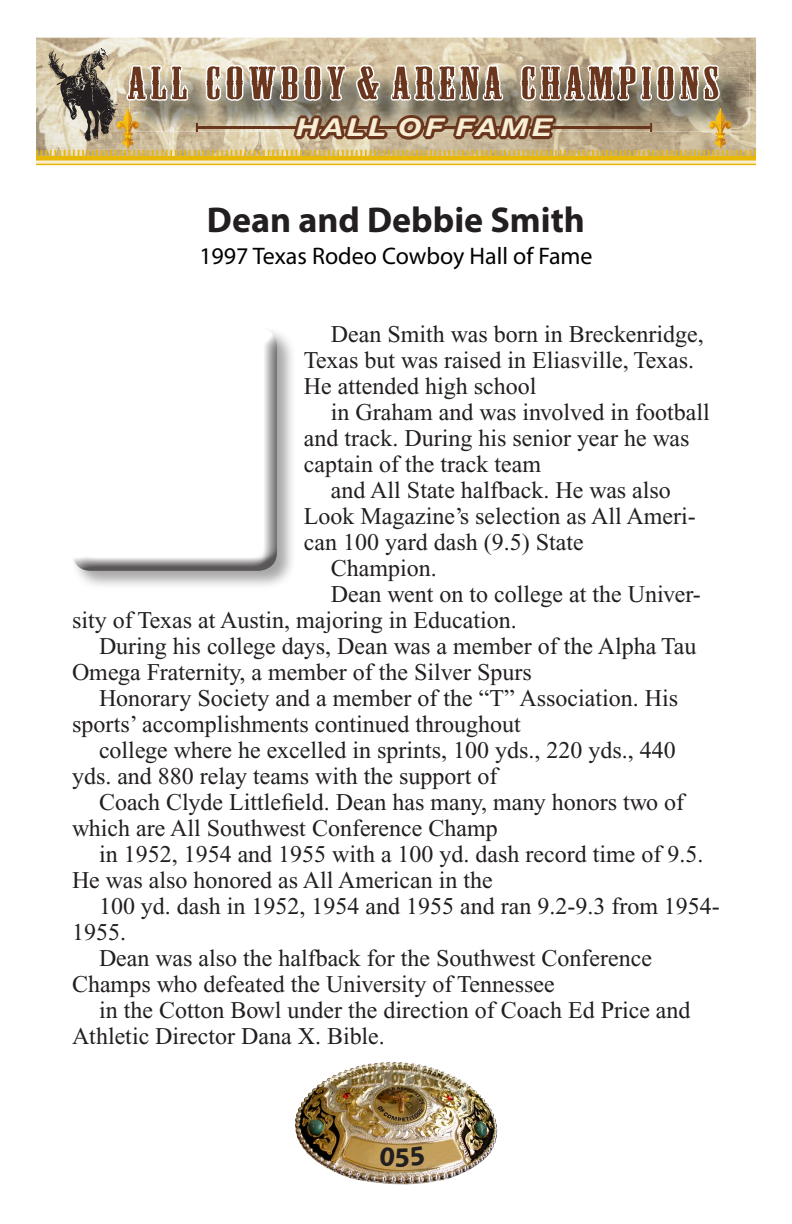
<style>
.page{position:relative;width:792px;height:1224px;background:#fff}
.page>*{position:absolute;margin:0;border:0;box-sizing:border-box;transform-origin:0 0}
.t1{font:43px "Mesquite";letter-spacing:.08em;color:#6a371e;scale:1.49 1}
.t2{font:700 36px "Myriad Pro";color:#231f20}
.t3{font:italic 700 24.8px "Helvetica Neue";letter-spacing:.13em;color:#f7eed5;scale:1.22 1}
.t4{font:24px/26px "Times New Roman";color:#231f20}
.t5{font:24px "Myriad Pro";color:#000}
.t6{font:700 24px "Myriad Pro";color:#231f20}
</style>
<div class="page">
<svg style="left:36px;top:37px;width:720px;height:129px;background:#c6b593"></svg>
<img style="left:47px;top:48px;width:70px;height:93px">
<img style="left:294px;top:1062px;width:197px;height:123px">
<div style="left:70px;top:326px;width:226px;height:265px;background:#231f20;opacity:.4"></div>
<div style="left:71px;top:331px;width:209px;height:242px;background:#231f20;opacity:.75"></div>
<svg style="left:380px;top:1146px;width:45px;height:21px"></svg>
<h1 class="t1" style="left:128px;top:61px;width:398px">ALL COWBOY&amp; ARENA CHAMPIONS</h1>
<p class="t3" style="left:297px;top:112px;width:211px">HALL OF FAME</p>
<h2 class="t2" style="left:207px;top:197px;width:380px">Dean and Debbie Smith</h2>
<p class="t5" style="left:199px;top:241px;width:395px">1997 Texas Rodeo Cowboy Hall of Fame</p>
<p class="t4" style="left:304px;top:321px;width:401px;text-indent:27px">Dean Smith was born in Breckenridge,<br>Texas but was raised in Eliasville, Texas.<br>He attended high school</p>
<p class="t4" style="left:331px;top:399px;width:380px">in Graham and was involved in football</p>
<p class="t4" style="left:304px;top:425px;width:387px">and track. During his senior year he was</p>
<p class="t4" style="left:304px;top:451px;width:239px">captain of the track team</p>
<p class="t4" style="left:331px;top:477px;width:342px">and All State halfback. He was also</p>
<p class="t4" style="left:304px;top:503px;width:393px">Look Magazine’s selection as All Ameri-</p>
<p class="t4" style="left:304px;top:529px;width:281px">can 100 yard dash (9.5) State</p>
<p class="t4" style="left:331px;top:555px;width:108px">Champion.</p>
<p class="t4" style="left:331px;top:581px;width:371px">Dean went on to college at the Univer-</p>
<p class="t4" style="left:72px;top:607px;width:446px">sity of Texas at Austin, majoring in Education.</p>
<p class="t4" style="left:99px;top:633px;width:599px">During his college days, Dean was a member of the Alpha Tau</p>
<p class="t4" style="left:72px;top:659px;width:461px">Omega Fraternity, a member of the Silver Spurs</p>
<p class="t4" style="left:99px;top:685px;width:581px">Honorary Society and a member of the “T” Association. His</p>
<p class="t4" style="left:72px;top:711px;width:450px">sports’ accomplishments continued throughout</p>
<p class="t4" style="left:99px;top:737px;width:578px">college where he excelled in sprints, 100 yds., 220 yds., 440</p>
<p class="t4" style="left:72px;top:763px;width:427px">yds. and 880 relay teams with the support of</p>
<p class="t4" style="left:99px;top:789px;width:587px">Coach Clyde Littlefield. Dean has many, many honors two of</p>
<p class="t4" style="left:72px;top:815px;width:427px">which are All Southwest Conference Champ</p>
<p class="t4" style="left:99px;top:841px;width:606px">in 1952, 1954 and 1955 with a 100 yd. dash record time of 9.5.</p>
<p class="t4" style="left:72px;top:867px;width:422px">He was also honored as All American in the</p>
<p class="t4" style="left:99px;top:893px;width:622px">100 yd. dash in 1952, 1954 and 1955 and ran 9.2-9.3 from 1954-</p>
<p class="t4" style="left:72px;top:919px;width:55px">1955.</p>
<p class="t4" style="left:99px;top:945px;width:555px">Dean was also the halfback for the Southwest Conference</p>
<p class="t4" style="left:72px;top:971px;width:484px">Champs who defeated the University of Tennessee</p>
<p class="t4" style="left:99px;top:997px;width:593px">in the Cotton Bowl under the direction of Coach Ed Price and</p>
<p class="t4" style="left:72px;top:1023px;width:314px">Athletic Director Dana X. Bible.</p>
<p class="t6" style="left:389px;top:1157px;width:15px">1</p>
</div>
